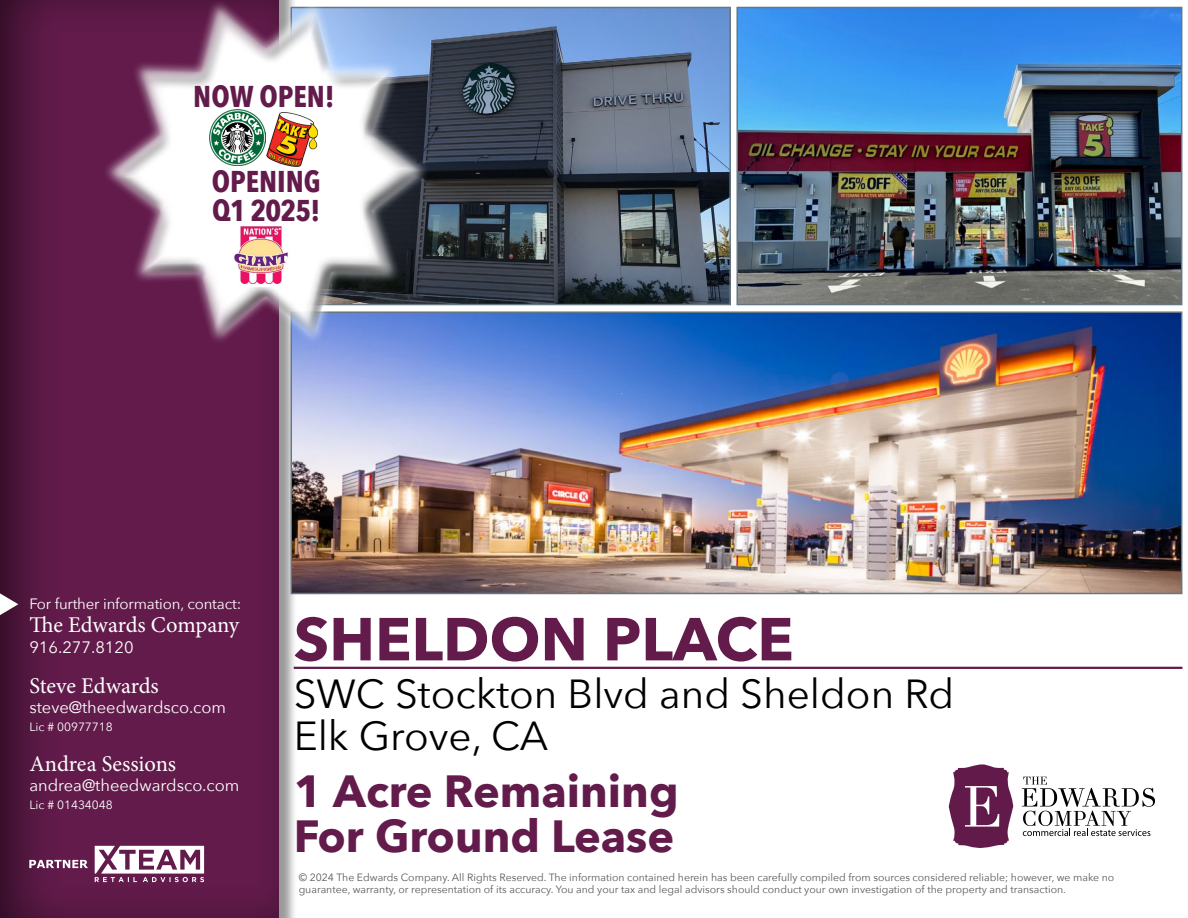
<style>
.page{position:relative;width:1188px;height:918px;background:#fff}
.page>*{position:absolute;margin:0;border:0;box-sizing:border-box;transform-origin:0 0}
.t1{font:700 60px "Avenir Next";color:#621b4b}
.t2{font:700 45px/45px "Avenir Next";color:#621b4b}
.t3{font:40.5px/42px "Avenir Next";color:#000}
.t4{font:700 30px/28.5px "Avenir Next Condensed";color:#621b4b}
.t5{font:22.5px "Minion Pro";letter-spacing:-.005em;color:#fff}
.t6{font:16.5px "Avenir Next";color:#fff}
.t7{font:15px "Avenir Next";letter-spacing:-.01em;color:#fff}
.t8{font:12px "Avenir Next";color:#fff}
.t9{font:10.5px/12px "Avenir Next";color:#58595b}
</style>
<div class="page">
<svg style="left:1022px;top:777px;width:133px;height:59px"></svg>
<svg style="left:949px;top:764px;width:64px;height:84px"></svg>
<div style="left:0;top:0;width:291px;height:918px;background:#000;opacity:.6"></div>
<svg style="left:0;top:593px;width:18px;height:22px"></svg>
<svg style="left:95px;top:846px;width:109px;height:36px"></svg>
<svg style="left:29px;top:860px;width:59px;height:8px"></svg>
<img style="left:294px;top:314px;width:885px;height:277px">
<div style="left:291px;top:311px;width:891px;height:283px;border:2px solid #667781"></div>
<img style="left:739px;top:10px;width:440px;height:292px">
<div style="left:736px;top:7px;width:446px;height:298px;border:2px solid #667781"></div>
<img style="left:434px;top:10px;width:294px;height:292px">
<div style="left:291px;top:7px;width:440px;height:298px;border:2px solid #667781"></div>
<div style="left:101px;top:0;width:329px;height:346px;background:#fff;opacity:.75"></div>
<div style="left:101px;top:0;width:331px;height:338px;background:#000;opacity:.75"></div>
<img style="left:266px;top:111px;width:52px;height:56px">
<img style="left:210px;top:110px;width:56px;height:55px">
<img style="left:224px;top:224px;width:74px;height:62px">
<hr style="left:294px;top:667px;width:888px;height:2px;background:#621b4b">
<h3 class="t4" style="left:193px;top:82px;width:143px">NOW OPEN!</h3>
<h3 class="t4" style="left:212px;top:167px;width:111px">OPENING<br>Q1 2025!</h3>
<h3 class="t7" style="left:29px;top:591px;width:213px">For further information, contact:</h3>
<h3 class="t5" style="left:29px;top:609px;width:211px">The Edwards Company</h3>
<h3 class="t6" style="left:29px;top:633px;width:106px">916.277.8120</h3>
<h3 class="t5" style="left:29px;top:671px;width:131px">Steve Edwards</h3>
<h3 class="t6" style="left:29px;top:693px;width:198px">steve@theedwardsco.com</h3>
<p class="t8" style="left:29px;top:716px;width:85px">Lic # 00977718</p>
<h3 class="t5" style="left:29px;top:749px;width:148px">Andrea Sessions</h3>
<h3 class="t6" style="left:29px;top:771px;width:212px">andrea@theedwardsco.com</h3>
<p class="t8" style="left:29px;top:794px;width:85px">Lic # 01434048</p>
<h1 class="t1" style="left:294px;top:587px;width:501px">SHELDON PLACE</h1>
<h3 class="t3" style="left:294px;top:672px;width:662px">SWC Stockton Blvd and Sheldon Rd<br>Elk Grove, CA</h3>
<h2 class="t2" style="left:294px;top:768px;width:386px">1 Acre Remaining<br>For Ground Lease</h2>
<p class="t9" style="left:299px;top:871px;width:817px">© 2024 The Edwards Company. All Rights Reserved. The information contained herein has been carefully compiled from sources considered reliable; however, we make no guarantee, warranty, or representation of its accuracy. You and your tax and legal advisors should conduct your own investigation of the property and transaction.</p>
</div>
